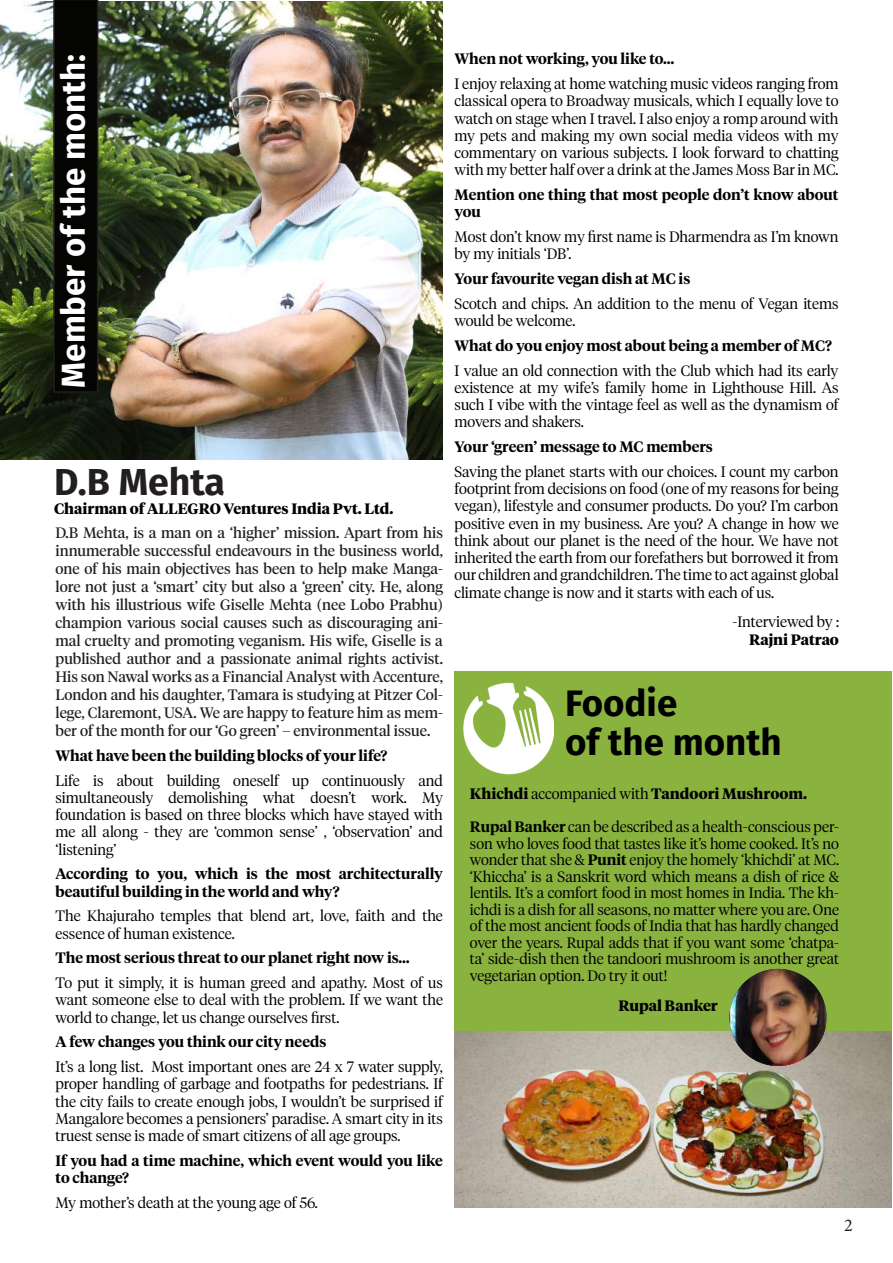
<style>
.page{position:relative;width:893px;height:1263px;background:#fff}
.page>*{position:absolute;margin:0;border:0;box-sizing:border-box;transform-origin:0 0}
.t1{font:700 37.5px "Fira Sans";color:#231f20}
.t2{font:700 36.75px/39px "Fira Sans";color:#000}
.t3{font:700 33px "Fira Sans";color:#fff}
.t4{font:18px "Minion Pro";color:#231f20}
.t5{font:300 15px/17.2px "Tiempos Headline";color:#000;text-align:justify}
.t6{font:15px/18px "Tiempos Headline";color:#231f20;text-align:justify}
.t7{font:600 15px/17.2px "Tiempos Headline";color:#000}
.t8{font:700 15px "Tiempos Headline";color:#000}
.s1{font-weight:300}
.s2{font-weight:600}
</style>
<div class="page">
<div style="left:454px;top:671px;width:438px;height:530px;background:#8ab23f"></div>
<img style="left:0;top:2px;width:443px;height:457px">
<img style="left:454px;top:1031px;width:437px;height:176px">
<img style="left:730px;top:969px;width:96px;height:97px">
<img style="left:463px;top:683px;width:91px;height:92px">
<svg style="left:53px;top:0;width:45px;height:393px;background:#060705"></svg>
<h3 class="t3" style="left:46px;top:388px;width:335px;rotate:-90deg">Member of the month:</h3>
<h1 class="t1" style="left:54px;top:450px;width:173px">D.B Mehta</h1>
<p class="t8" style="left:54px;top:498px;width:341px">Chairman of ALLEGRO Ventures India Pvt. Ltd.</p>
<p class="t6" style="left:56px;top:523px;width:389px">D.B Mehta, is a man on a ‘higher’ mission. Apart from his innumerable successful endeavours in the business world, one of his main objectives has been to help make Manga&shy;lore not just a ‘smart’ city but also a ‘green’ city. He, along with his illustrious wife Giselle Mehta (nee Lobo Prabhu) champion various social causes such as discouraging ani&shy;mal cruelty and promoting veganism. His wife, Giselle is a published author and a passionate animal rights activist.<br>His son Nawal works as a Financial Analyst with Accenture, London and his daughter, Tamara is studying at Pitzer Col&shy;lege, Claremont, USA. We are happy to feature him as mem&shy;ber of the month for our ‘Go green’ – environmental issue.</p>
<p class="t7" style="left:56px;top:746px;width:333px">What have been the building blocks of your life?</p>
<p class="t5" style="left:56px;top:771px;width:389px">Life is about building oneself up continuously and simultaneously demolishing what doesn’t work. My foundation is based on three blocks which have stayed with me all along - they are ‘common sense’ , ‘observation’ and ‘listening’</p>
<p class="t7" style="left:56px;top:865px;width:389px">According to you, which is the most architecturally beautiful building in the world and why?</p>
<p class="t5" style="left:56px;top:907px;width:389px">The Khajuraho temples that blend art, love, faith and the essence of human existence.</p>
<p class="t7" style="left:56px;top:949px;width:356px">The most serious threat to our planet right now is…</p>
<p class="t5" style="left:56px;top:973px;width:389px">To put it simply, it is human greed and apathy. Most of us want someone else to deal with the problem. If we want the world to change, let us change ourselves first.</p>
<p class="t7" style="left:56px;top:1033px;width:272px">A few changes you think our city needs</p>
<p class="t5" style="left:56px;top:1057px;width:389px">It’s a long list. Most important ones are 24 x 7 water supply, proper handling of garbage and footpaths for pedestrians. If the city fails to create enough jobs, I wouldn’t be surprised if Mangalore becomes a pensioners’ paradise. A smart city in its truest sense is made of smart citizens of all age groups.</p>
<p class="t7" style="left:56px;top:1151px;width:389px">If you had a time machine, which event would you like to change?</p>
<p class="t5" style="left:56px;top:1193px;width:264px">My mother’s death at the young age of 56.</p>
<p class="t7" style="left:454px;top:50px;width:221px">When not working, you like to…</p>
<p class="t5" style="left:454px;top:74px;width:386px">I enjoy relaxing at home watching music videos ranging from classical opera to Broadway musicals, which I equally love to watch on stage when I travel. I also enjoy a romp around with my pets and making my own social media videos with my commentary on various subjects. I look forward to chatting with my better half over a drink at the James Moss Bar in MC.</p>
<p class="t7" style="left:454px;top:185px;width:385px">Mention one thing that most people don’t know about you</p>
<p class="t5" style="left:454px;top:227px;width:385px">Most don’t know my first name is Dharmendra as I’m known by my initials ‘DB’.</p>
<p class="t7" style="left:454px;top:269px;width:237px">Your favourite vegan dish at MC is</p>
<p class="t5" style="left:454px;top:294px;width:385px">Scotch and chips. An addition to the menu of Vegan items would be welcome.</p>
<p class="t7" style="left:454px;top:336px;width:379px">What do you enjoy most about being a member of MC?</p>
<p class="t5" style="left:454px;top:361px;width:386px">I value an old connection with the Club which had its early existence at my wife’s family home in Lighthouse Hill. As such I vibe with the vintage feel as well as the dynamism of movers and shakers.</p>
<p class="t7" style="left:454px;top:437px;width:260px">Your ‘green’ message to MC members</p>
<p class="t5" style="left:454px;top:462px;width:386px">Saving the planet starts with our choices. I count my carbon footprint from decisions on food (one of my reasons for being vegan), lifestyle and consumer products. Do you? I’m carbon positive even in my business. Are you? A change in how we think about our planet is the need of the hour. We have not inherited the earth from our forefathers but borrowed it from our children and grandchildren. The time to act against global climate change is now and it starts with each of us.</p>
<p class="t5" style="left:733px;top:612px;width:108px">-Interviewed by :</p>
<p class="t8" style="left:749px;top:629px;width:91px">Rajni Patrao</p>
<h2 class="t2" style="left:565px;top:681px;width:218px">Foodie<br>of the month</h2>
<p class="t8" style="left:470px;top:784px;width:339px">Khichdi <span class="s1">accompanied with</span> Tandoori Mushroom.</p>
<p class="t5" style="left:470px;top:818px;width:371px;line-height:16.5px"><span class="s2">Rupal Banker</span> can be described as a health-conscious per&shy;son who loves food that tastes like it’s home cooked. It’s no wonder that she &amp; <span class="s2">Punit</span> enjoy the homely ‘khichdi’ at MC. ‘Khiccha’ is a Sanskrit word which means a dish of rice &amp; lentils. It’s a comfort food in most homes in India. The kh&shy;ichdi is a dish for all seasons, no matter where you are. One of the most ancient foods of India that has hardly changed over the years. Rupal adds that if you want some ‘chatpa&shy;ta’ side-dish then the tandoori mushroom is another great vegetarian option. Do try it out!</p>
<p class="t8" style="left:618px;top:995px;width:101px">Rupal Banker</p>
<p class="t4" style="left:844px;top:1213px;width:10px">2</p>
</div>
